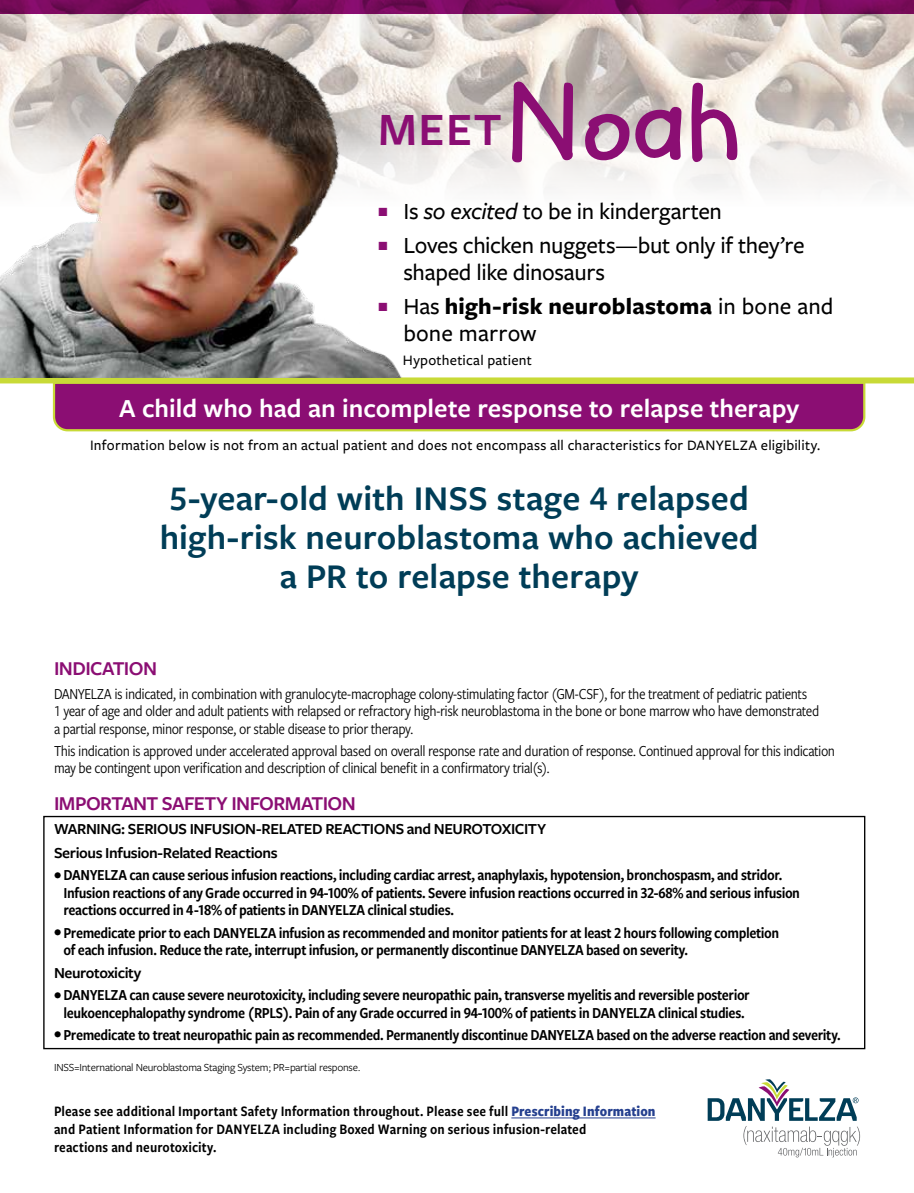
<style>
.page{position:relative;width:914px;height:1193px;background:#fff}
.page>*{position:absolute;margin:0;border:0;box-sizing:border-box;transform-origin:0 0}
.t1{font:600 48px "Freight Sans Pro";color:#8b0e73}
.t2{font:600 36px/39px "Freight Sans Pro";letter-spacing:.005em;color:#003d57;text-align:center}
.t3{font:600 27px "Freight Sans Pro";color:#fff}
.t4{font:500 24px/33.8px "Freight Sans Pro";letter-spacing:-.015em;color:#000}
.t5{font:500 24px "Freight Sans Pro";letter-spacing:.005em;color:#000}
.t6{font:600 20.4px "Freight Sans Pro";letter-spacing:-.03em;color:#8b0e73}
.t7{font:15.9px/17.4px "Freight Sans Cnd Pro Semi";letter-spacing:-.025em;color:#000}
.t8{font:15.9px/17.4px "Freight Sans Cnd Pro";letter-spacing:-.03em;color:#000}
.t9{font:600 15.9px/24.2px "Freight Sans Pro";letter-spacing:-.025em;color:#000}
.t10{font:15px/18px "Freight Sans Cnd Pro Semi";letter-spacing:.005em;color:#000}
.t11{font:500 15px "Freight Sans Pro";letter-spacing:.015em;color:#000}
.t12{font:11.25px "Freight Sans Pro";letter-spacing:-.02em;color:#000}
.s1{font-weight:400;font-size:19.5px;color:#8b0e73}
.s2{font-style:italic}
.s3{font-weight:700}
.s4{font-family:"Freight Sans Cnd Pro";font-weight:700;color:#25408f}
</style>
<div class="page">
<img style="left:423px;top:14px;width:491px;height:176px">
<svg style="left:707px;top:1079px;width:153px;height:78px"></svg>
<svg style="left:423px;top:0;width:491px;height:14px;background:#780b5d"></svg>
<div style="left:43px;top:815px;width:822px;height:234px;border:1px solid #000"></div>
<svg style="left:52px;top:383px;width:814px;height:49px;background:#912071"></svg>
<div style="left:0;top:377px;width:914px;height:6px;background:#c8da37"></div>
<svg style="left:512px;top:81px;width:62px;height:81px"></svg>
<svg style="left:691px;top:83px;width:46px;height:79px;background:#cb97ba"></svg>
<svg style="left:585px;top:106px;width:96px;height:54px;background:#b477a4"></svg>
<img style="left:0;top:0;width:423px;height:377px">
<hr style="left:511px;top:1117px;width:144px;height:1px;background:#25408f">
<h1 class="t1" style="left:378px;top:97px;width:125px">MEET</h1>
<h3 class="t4" style="left:378px;top:194px;width:428px"><span class="s1">P</span> Is <span class="s2">so excited</span> to be in kindergarten<br><span class="s1">P</span> Loves chicken nuggets—but only if they’re</h3>
<h3 class="t4" style="left:378px;top:254px;width:457px;text-indent:25px">shaped like dinosaurs<br><span class="s1">P</span> Has <span class="s3">high-risk neuroblastoma</span> in bone and</h3>
<h3 class="t5" style="left:403px;top:317px;width:135px">bone marrow</h3>
<p class="t11" style="left:403px;top:350px;width:130px">Hypothetical patient</p>
<h3 class="t3" style="left:119px;top:389px;width:681px">A child who had an incomplete response to relapse therapy</h3>
<p class="t11" style="left:90px;top:434px;width:732px">Information below is not from an actual patient and does not encompass all characteristics for DANYELZA eligibility.</p>
<h2 class="t2" style="left:160px;top:477px;width:600px">5-year-old with INSS stage 4 relapsed high-risk neuroblastoma who achieved a PR to relapse therapy</h2>
<p class="t6" style="left:54px;top:654px;width:105px">INDICATION</p>
<p class="t8" style="left:54px;top:684px;width:766px">DANYELZA is indicated, in combination with granulocyte-macrophage colony-stimulating factor (GM-CSF), for the treatment of pediatric patients<br>1 year of age and older and adult patients with relapsed or refractory high-risk neuroblastoma in the bone or bone marrow who have demonstrated a partial response, minor response, or stable disease to prior therapy.</p>
<p class="t8" style="left:54px;top:741px;width:782px">This indication is approved under accelerated approval based on overall response rate and duration of response. Continued approval for this indication may be contingent upon verification and description of clinical benefit in a confirmatory trial(s).</p>
<p class="t6" style="left:54px;top:789px;width:303px">IMPORTANT SAFETY INFORMATION</p>
<p class="t9" style="left:54px;top:816px;width:494px">WARNING: SERIOUS INFUSION-RELATED REACTIONS and NEUROTOXICITY<br>Serious Infusion-Related Reactions</p>
<p class="t7" style="left:64px;top:866px;width:738px;text-indent:-10px">• DANYELZA can cause serious infusion reactions, including cardiac arrest, anaphylaxis, hypotension, bronchospasm, and stridor.<br>Infusion reactions of any Grade occurred in 94-100% of patients. Severe infusion reactions occurred in 32-68% and serious infusion reactions occurred in 4-18% of patients in DANYELZA clinical studies.</p>
<p class="t7" style="left:64px;top:923px;width:717px;text-indent:-10px">• Premedicate prior to each DANYELZA infusion as recommended and monitor patients for at least 2 hours following completion of each infusion. Reduce the rate, interrupt infusion, or permanently discontinue DANYELZA based on severity.</p>
<p class="t9" style="left:54px;top:959px;width:89px">Neurotoxicity</p>
<p class="t7" style="left:54px;top:985px;width:697px;text-align:center">• DANYELZA can cause severe neurotoxicity, including severe neuropathic pain, transverse myelitis and reversible posterior leukoencephalopathy syndrome (RPLS). Pain of any Grade occurred in 94-100% of patients in DANYELZA clinical studies.</p>
<p class="t7" style="left:54px;top:1025px;width:788px">• Premedicate to treat neuropathic pain as recommended. Permanently discontinue DANYELZA based on the adverse reaction and severity.</p>
<p class="t12" style="left:54px;top:1059px;width:308px">INSS=International Neuroblastoma Staging System; PR=partial response.</p>
<p class="t10" style="left:54px;top:1101px;width:603px">Please see additional Important Safety Information throughout. Please see full <span class="s4">Prescribing Information </span>and Patient Information for DANYELZA including Boxed Warning on serious infusion-related<br>reactions and neurotoxicity.</p>
</div>
